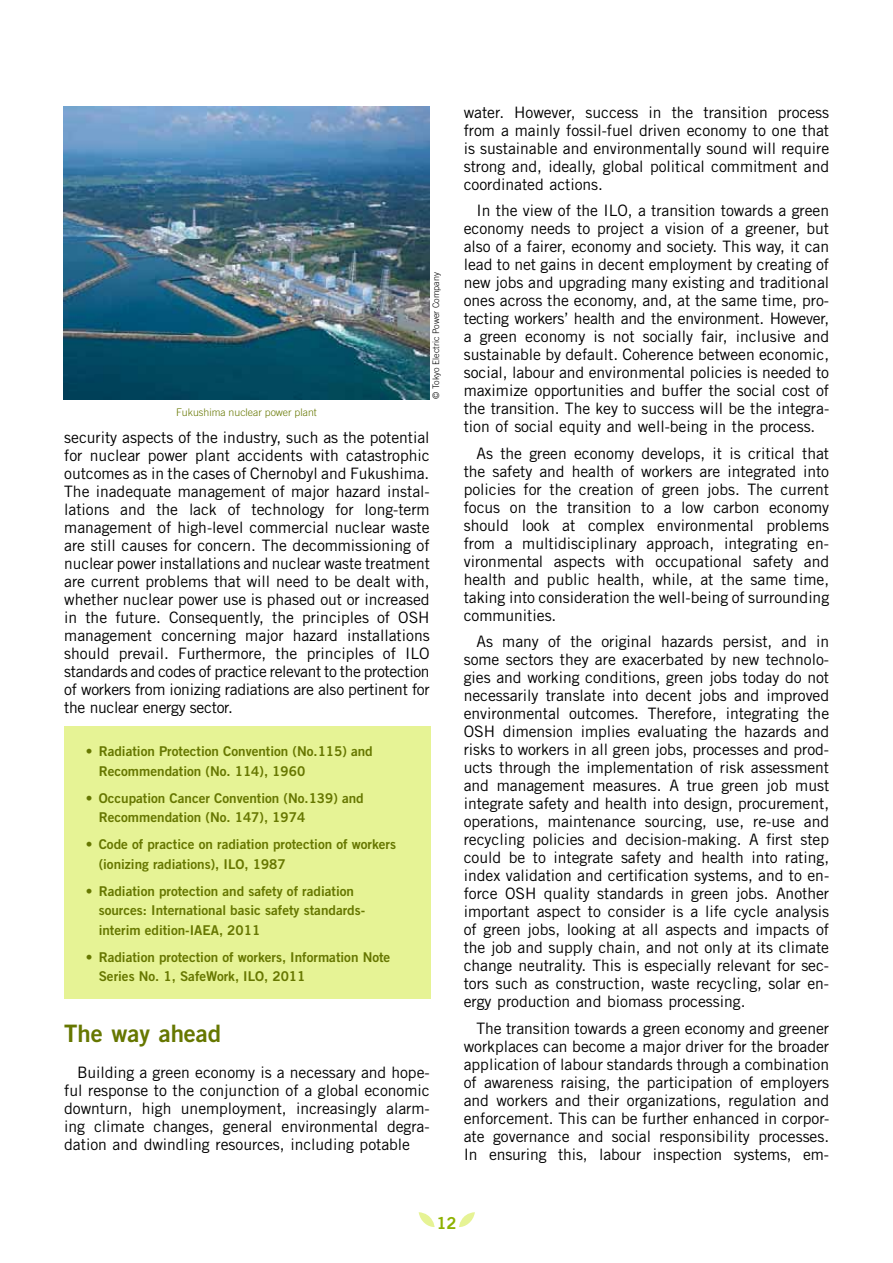
<style>
.page{position:relative;width:893px;height:1263px;background:#fff}
.page>*{position:absolute;margin:0;border:0;box-sizing:border-box;transform-origin:0 0}
.t1{font:24px "Trade Gothic LT Std Bd 2";letter-spacing:-.005em;color:#670}
.t2{font:16.5px "Trade Gothic LT Std Bd 2";color:#8db100}
.t3{font:15.75px/18px "Trade Gothic LT Std";letter-spacing:-.005em;color:#000;text-align:justify}
.t4{font:13.5px/19.5px "Trade Gothic LT Std Bd 2";color:#670}
.t5{font:300 10.5px "Trade Gothic LT Std";color:#670}
.t6{font:300 9px "Trade Gothic LT Std";color:#000}
</style>
<div class="page">
<svg style="left:419px;top:1212px;width:16px;height:15px"></svg>
<svg style="left:459px;top:1212px;width:16px;height:15px"></svg>
<img style="left:64px;top:106px;width:365px;height:294px">
<div style="left:65px;top:726px;width:366px;height:272px;background:#e6f395"></div>
<p class="t5" style="left:176px;top:406px;width:142px">Fukushima nuclear power plant</p>
<p class="t6" style="left:431px;top:399px;width:128px;rotate:-90deg">© Tokyo Electric Power Company</p>
<p class="t3" style="left:64px;top:428px;width:367px">security aspects of the industry, such as the potential for nuclear power plant accidents with catastrophic outcomes as in the cases of Chernobyl and Fukushima.<br>The inadequate management of major hazard instal&shy;lations and the lack of technology for long-term management of high-level commercial nuclear waste are still causes for concern. The decommissioning of nuclear power installations and nuclear waste treatment are current problems that will need to be dealt with, whether nuclear power use is phased out or increased in the future. Consequently, the principles of OSH management concerning major hazard installations should prevail. Furthermore, the principles of ILO standards and codes of practice relevant to the protection of workers from ionizing radiations are also pertinent for the nuclear energy sector.</p>
<p class="t4" style="left:99px;top:742px;width:276px;text-indent:-13px">• Radiation Protection Convention (No.115) and<br>Recommendation (No. 114), 1960</p>
<p class="t4" style="left:99px;top:788px;width:267px;text-indent:-13px">• Occupation Cancer Convention (No.139) and<br>Recommendation (No. 147), 1974</p>
<p class="t4" style="left:99px;top:835px;width:299px;text-indent:-13px">• Code of practice on radiation protection of workers (ionizing radiations), ILO, 1987</p>
<p class="t4" style="left:99px;top:881px;width:268px;text-indent:-13px">• Radiation protection and safety of radiation sources: International basic safety standards&shy;interim edition-IAEA, 2011</p>
<p class="t4" style="left:99px;top:947px;width:293px;text-indent:-13px">• Radiation protection of workers, Information Note<br>Series No. 1, SafeWork, ILO, 2011</p>
<h1 class="t1" style="left:64px;top:1019px;width:158px">The way ahead</h1>
<p class="t3" style="left:64px;top:1063px;width:367px;text-indent:13px">Building a green economy is a necessary and hope&shy;ful response to the conjunction of a global economic downturn, high unemployment, increasingly alarm&shy;ing climate changes, general environmental degra&shy;dation and dwindling resources, including potable</p>
<p class="t3" style="left:464px;top:103px;width:367px">water. However, success in the transition process from a mainly fossil-fuel driven economy to one that is sustainable and environmentally sound will require strong and, ideally, global political commitment and coordinated actions.</p>
<p class="t3" style="left:464px;top:201px;width:367px;text-indent:13px">In the view of the ILO, a transition towards a green economy needs to project a vision of a greener, but also of a fairer, economy and society. This way, it can lead to net gains in decent employment by creating of new jobs and upgrading many existing and traditional ones across the economy, and, at the same time, pro&shy;tecting workers’ health and the environment. However, a green economy is not socially fair, inclusive and sustainable by default. Coherence between economic, social, labour and environmental policies is needed to maximize opportunities and buffer the social cost of the transition. The key to success will be the integra&shy;tion of social equity and well-being in the process.</p>
<p class="t3" style="left:464px;top:444px;width:367px;text-indent:13px">As the green economy develops, it is critical that the safety and health of workers are integrated into policies for the creation of green jobs. The current focus on the transition to a low carbon economy should look at complex environmental problems from a multidisciplinary approach, integrating en&shy;vironmental aspects with occupational safety and health and public health, while, at the same time, taking into consideration the well-being of surrounding communities.</p>
<p class="t3" style="left:464px;top:632px;width:367px;text-indent:13px">As many of the original hazards persist, and in some sectors they are exacerbated by new technolo&shy;gies and working conditions, green jobs today do not necessarily translate into decent jobs and improved environmental outcomes. Therefore, integrating the OSH dimension implies evaluating the hazards and risks to workers in all green jobs, processes and prod&shy;ucts through the implementation of risk assessment and management measures. A true green job must integrate safety and health into design, procurement, operations, maintenance sourcing, use, re-use and recycling policies and decision-making. A first step could be to integrate safety and health into rating, index validation and certification systems, and to en&shy;force OSH quality standards in green jobs. Another important aspect to consider is a life cycle analysis of green jobs, looking at all aspects and impacts of the job and supply chain, and not only at its climate change neutrality. This is especially relevant for sec&shy;tors such as construction, waste recycling, solar en&shy;ergy production and biomass processing.</p>
<p class="t3" style="left:464px;top:1019px;width:367px;text-indent:13px">The transition towards a green economy and greener workplaces can become a major driver for the broader application of labour standards through a combination of awareness raising, the participation of employers and workers and their organizations, regulation and enforcement. This can be further enhanced in corpor&shy;ate governance and social responsibility processes.<br>In ensuring this, labour inspection systems, em-</p>
<p class="t2" style="left:436px;top:1213px;width:22px">12</p>
</div>
